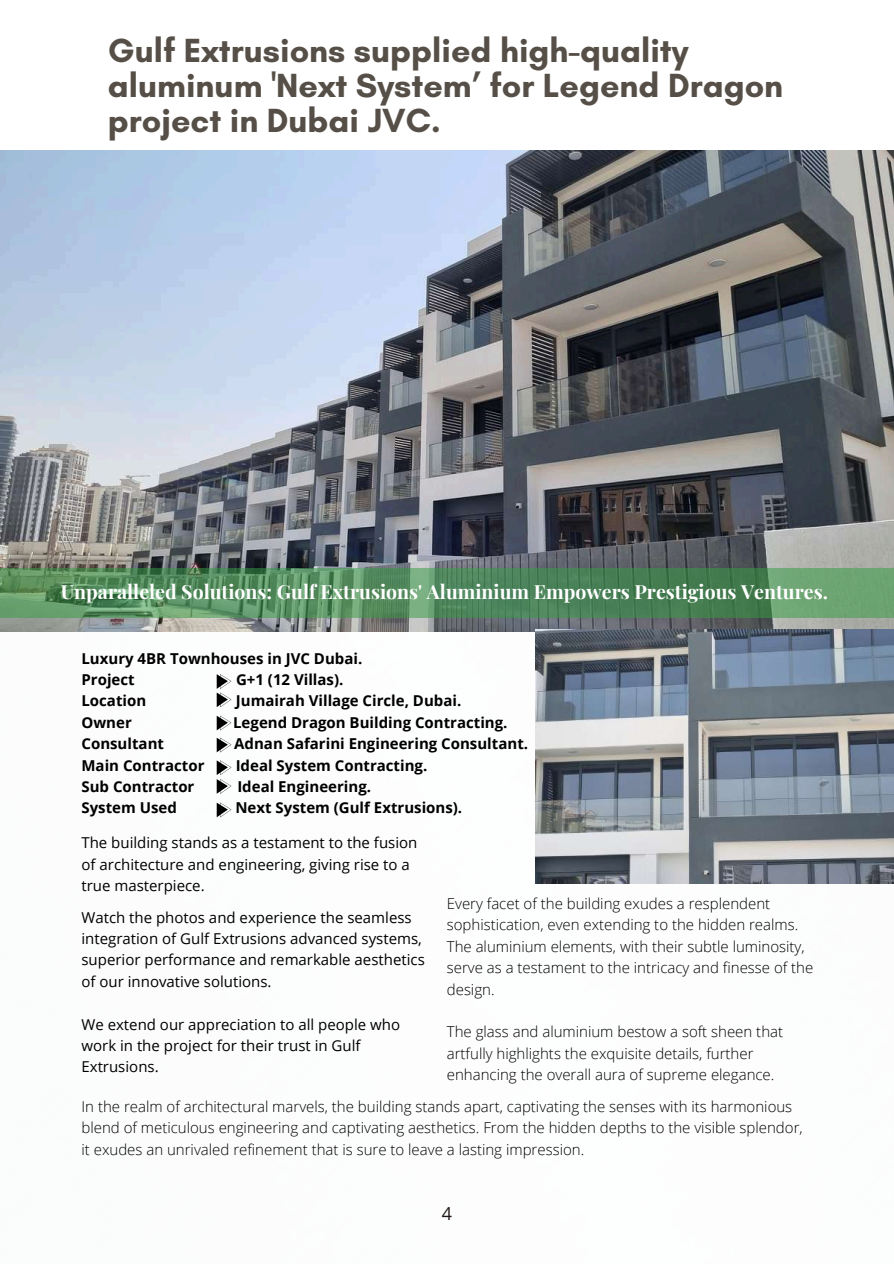
<style>
.page{position:relative;width:894px;height:1264px;background:#fff}
.page>*{position:absolute;margin:0;border:0;box-sizing:border-box;transform-origin:0 0}
.t1{font:700 34.05px/34.8px "Glacial Indifference";color:#564f47}
.t2{font:700 19.5px "Playfair Display";color:#fff}
.t3{font:18px "Open Sans";color:#201917}
.t4{font:300 15px/21.3px "Open Sans";color:#000}
.t5{font:15px/21.3px "Open Sans";color:#000}
.t6{font:700 15px/21.3px "Open Sans";color:#000}
</style>
<div class="page">
<img style="left:0;top:151px;width:893px;height:480px">
<svg style="left:0;top:568px;width:893px;height:50px;background:#568d60"></svg>
<svg style="left:217px;top:674px;width:14px;height:33px"></svg>
<svg style="left:217px;top:715px;width:14px;height:15px"></svg>
<svg style="left:217px;top:737px;width:14px;height:15px"></svg>
<svg style="left:217px;top:760px;width:14px;height:33px"></svg>
<svg style="left:217px;top:802px;width:14px;height:15px"></svg>
<img style="left:535px;top:629px;width:358px;height:254px">
<h1 class="t1" style="left:108px;top:32px;width:676px">Gulf Extrusions supplied high-quality aluminum 'Next System’ for Legend Dragon project in Dubai JVC.</h1>
<h2 class="t2" style="left:61px;top:577px;width:768px">Unparalleled Solutions: Gulf Extrusions' Aluminium Empowers Prestigious Ventures.</h2>
<p class="t6" style="left:81px;top:647px;width:282px">Luxury 4BR Townhouses in JVC Dubai.<br>Project</p>
<p class="t6" style="left:236px;top:668px;width:109px">G+1 (12 Villas).</p>
<p class="t6" style="left:81px;top:690px;width:66px">Location</p>
<p class="t6" style="left:236px;top:690px;width:227px">Jumairah Village Circle, Dubai.</p>
<p class="t6" style="left:81px;top:711px;width:52px">Owner</p>
<p class="t6" style="left:233px;top:711px;width:276px">Legend Dragon Building Contracting.</p>
<p class="t6" style="left:81px;top:732px;width:84px">Consultant</p>
<p class="t6" style="left:234px;top:732px;width:295px">Adnan Safarini Engineering Consultant.</p>
<p class="t6" style="left:81px;top:754px;width:124px">Main Contractor</p>
<p class="t6" style="left:235px;top:754px;width:193px">Ideal System Contracting.</p>
<p class="t6" style="left:81px;top:775px;width:114px">Sub Contractor</p>
<p class="t6" style="left:237px;top:775px;width:135px">Ideal Engineering.</p>
<p class="t6" style="left:81px;top:797px;width:97px">System Used</p>
<p class="t6" style="left:235px;top:797px;width:228px">Next System (Gulf Extrusions).</p>
<p class="t5" style="left:81px;top:832px;width:337px">The building stands as a testament to the fusion of architecture and engineering, giving rise to a true masterpiece.</p>
<p class="t4" style="left:446px;top:892px;width:368px">Every facet of the building exudes a resplendent sophistication, even extending to the hidden realms.<br>The aluminium elements, with their subtle luminosity, serve as a testament to the intricacy and finesse of the design.</p>
<p class="t4" style="left:446px;top:1020px;width:338px">The glass and aluminium bestow a soft sheen that artfully highlights the exquisite details, further enhancing the overall aura of supreme elegance.</p>
<p class="t4" style="left:81px;top:1095px;width:722px">In the realm of architectural marvels, the building stands apart, captivating the senses with its harmonious blend of meticulous engineering and captivating aesthetics. From the hidden depths to the visible splendor, it exudes an unrivaled refinement that is sure to leave a lasting impression.</p>
<p class="t5" style="left:81px;top:906px;width:345px">Watch the photos and experience the seamless integration of Gulf Extrusions advanced systems, superior performance and remarkable aesthetics of our innovative solutions.</p>
<p class="t5" style="left:81px;top:1013px;width:320px">We extend our appreciation to all people who work in the project for their trust in Gulf<br>Extrusions.</p>
<p class="t3" style="left:441px;top:1200px;width:12px">4</p>
</div>
